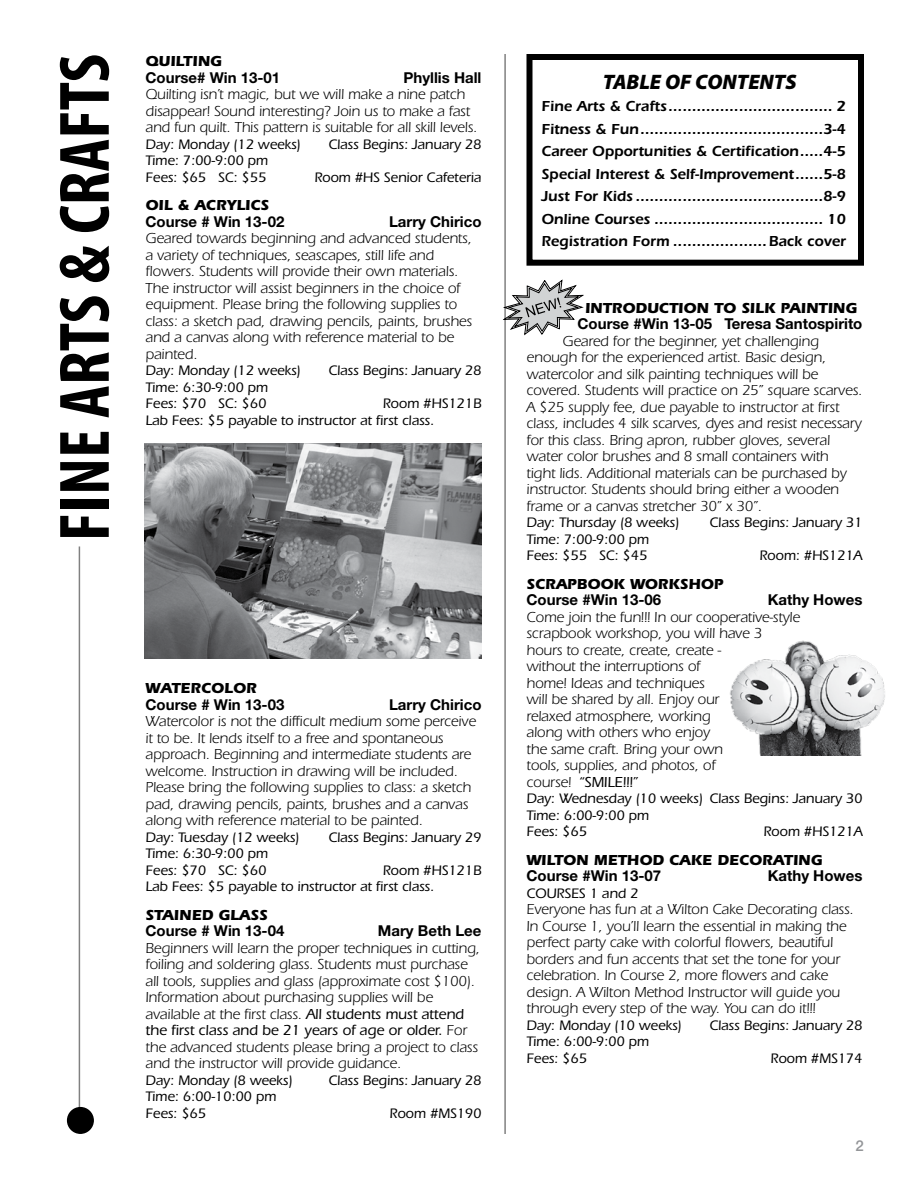
<style>
.page{position:relative;width:918px;height:1188px;background:#fff}
.page>*{position:absolute;margin:0;border:0;box-sizing:border-box;transform-origin:0 0}
.t1{font:700 condensed 72px "Myriad Pro";color:#000}
.t2{font:italic 900 21px "Myriad Pro";color:#000}
.t3{font:15px/16.5px "Itc Eras";letter-spacing:-.01em;color:#000}
.t4{font:600 15px/22.5px "Itc Eras";letter-spacing:-.005em;color:#000;text-align:justify}
.t5{font:700 15px "Helvetica Neue";color:#000}
.t6{font:700 15px "Itc Eras";color:#000}
.t7{font:500 15px "Helvetica Neue";color:#939598}
.t8{font:500 14.25px/16.5px "Itc Eras";letter-spacing:-.01em;color:#000}
.s1{font-weight:500}
</style>
<div class="page">
<div style="left:526px;top:54px;width:338px;height:212px;border:6px solid #000"></div>
<hr style="left:504px;top:54px;width:2px;height:1080px;background:#000">
<hr style="left:79px;top:546px;width:1px;height:563px;background:#000">
<div style="left:68px;top:1108px;width:25px;height:25px;background:#000;border-radius:50%"></div>
<div style="left:67px;top:1107px;width:27px;height:27px;border:2px solid #000;border-radius:50%"></div>
<svg style="left:503px;top:279px;width:81px;height:57px"></svg>
<img style="left:730px;top:640px;width:155px;height:116px">
<img style="left:144px;top:444px;width:338px;height:214px">
<h1 class="t1" style="left:45px;top:541px;width:489px;rotate:-90deg">FINE ARTS &amp; CRAFTS</h1>
<p class="t6" style="left:146px;top:53px;width:78px">QUILTING</p>
<p class="t5" style="left:146px;top:68px;width:136px">Course# Win 13-01</p>
<p class="t5" style="left:404px;top:68px;width:79px">Phyllis Hall</p>
<p class="t3" style="left:146px;top:86px;width:333px">Quilting isn’t magic, but we will make a nine patch disappear! Sound interesting? Join us to make a fast and fun quilt. This pattern is suitable for all skill levels.</p>
<p class="t8" style="left:146px;top:136px;width:157px">Day: Monday (12 weeks)</p>
<p class="t8" style="left:328px;top:136px;width:155px">Class Begins: January 28</p>
<p class="t8" style="left:146px;top:153px;width:124px">Time: 7:00-9:00 pm<br>Fees: $65 SC: $55</p>
<p class="t8" style="left:314px;top:169px;width:169px">Room #HS Senior Cafeteria</p>
<p class="t6" style="left:146px;top:197px;width:125px">OIL &amp; ACRYLICS</p>
<p class="t5" style="left:146px;top:212px;width:140px">Course # Win 13-02</p>
<p class="t5" style="left:389px;top:212px;width:94px">Larry Chirico</p>
<p class="t3" style="left:146px;top:230px;width:328px">Geared towards beginning and advanced students, a variety of techniques, seascapes, still life and flowers. Students will provide their own materials.<br>The instructor will assist beginners in the choice of equipment. Please bring the following supplies to class: a sketch pad, drawing pencils, paints, brushes and a canvas along with reference material to be painted.</p>
<p class="t8" style="left:146px;top:363px;width:157px">Day: Monday (12 weeks)</p>
<p class="t8" style="left:328px;top:363px;width:155px">Class Begins: January 28</p>
<p class="t8" style="left:146px;top:379px;width:124px">Time: 6:30-9:00 pm<br>Fees: $70 SC: $60</p>
<p class="t8" style="left:146px;top:396px;width:338px;text-indent:237px">Room #HS121B<br>Lab Fees: $5 payable to instructor at first class.</p>
<p class="t6" style="left:146px;top:680px;width:113px">WATERCOLOR</p>
<p class="t5" style="left:146px;top:695px;width:140px">Course # Win 13-03</p>
<p class="t5" style="left:389px;top:695px;width:94px">Larry Chirico</p>
<p class="t3" style="left:146px;top:713px;width:332px">Watercolor is not the difficult medium some perceive it to be. It lends itself to a free and spontaneous approach. Beginning and intermediate students are welcome. Instruction in drawing will be included.<br>Please bring the following supplies to class: a sketch pad, drawing pencils, paints, brushes and a canvas along with reference material to be painted.</p>
<p class="t8" style="left:146px;top:829px;width:156px">Day: Tuesday (12 weeks)</p>
<p class="t8" style="left:328px;top:829px;width:155px">Class Begins: January 29</p>
<p class="t8" style="left:146px;top:846px;width:124px">Time: 6:30-9:00 pm<br>Fees: $70 SC: $60</p>
<p class="t8" style="left:146px;top:862px;width:338px;text-indent:237px">Room #HS121B<br>Lab Fees: $5 payable to instructor at first class.</p>
<p class="t6" style="left:146px;top:906px;width:124px">STAINED GLASS</p>
<p class="t5" style="left:146px;top:922px;width:140px">Course # Win 13-04</p>
<p class="t5" style="left:378px;top:922px;width:105px">Mary Beth Lee</p>
<p class="t3" style="left:146px;top:940px;width:336px">Beginners will learn the proper techniques in cutting, foiling and soldering glass. Students must purchase all tools, supplies and glass (approximate cost $100).<br>Information about purchasing supplies will be available at the first class. <span class="s1">All students must attend the first class and be 21 years of age or older.</span> For the advanced students please bring a project to class and the instructor will provide guidance.</p>
<p class="t8" style="left:146px;top:1072px;width:149px">Day: Monday (8 weeks)</p>
<p class="t8" style="left:328px;top:1072px;width:155px">Class Begins: January 28</p>
<p class="t8" style="left:146px;top:1089px;width:132px">Time: 6:00-10:00 pm<br>Fees: $65</p>
<p class="t8" style="left:390px;top:1105px;width:93px">Room #MS190</p>
<h2 class="t2" style="left:603px;top:70px;width:195px">TABLE OF CONTENTS</h2>
<p class="t4" style="left:541px;top:95px;width:306px">Fine Arts &amp; Crafts................................... 2<br>Fitness &amp; Fun.......................................3-4<br>Career Opportunities &amp; Certification.....4-5<br>Special Interest &amp; Self-Improvement......5-8<br>Just For Kids ........................................8-9<br>Online Courses .................................... 10<br>Registration Form ....................Back cover</p>
<p class="t6" style="left:585px;top:299px;width:274px">INTRODUCTION TO SILK PAINTING</p>
<p class="t5" style="left:578px;top:315px;width:286px">Course #Win 13-05 Teresa Santospirito</p>
<p class="t3" style="left:526px;top:333px;width:337px;text-indent:36px">Geared for the beginner, yet challenging enough for the experienced artist. Basic design, watercolor and silk painting techniques will be covered. Students will practice on 25” square scarves.<br>A $25 supply fee, due payable to instructor at first class, includes 4 silk scarves, dyes and resist necessary for this class. Bring apron, rubber gloves, several water color brushes and 8 small containers with<br>tight lids. Additional materials can be purchased by instructor. Students should bring either a wooden frame or a canvas stretcher 30” x 30”.</p>
<p class="t8" style="left:526px;top:515px;width:154px">Day: Thursday (8 weeks)</p>
<p class="t8" style="left:709px;top:515px;width:155px">Class Begins: January 31</p>
<p class="t8" style="left:526px;top:531px;width:124px">Time: 7:00-9:00 pm<br>Fees: $55 SC: $45</p>
<p class="t8" style="left:759px;top:548px;width:105px">Room: #HS121A</p>
<p class="t6" style="left:526px;top:575px;width:198px">SCRAPBOOK WORKSHOP</p>
<p class="t5" style="left:526px;top:591px;width:136px">Course #Win 13-06</p>
<p class="t5" style="left:768px;top:591px;width:96px">Kathy Howes</p>
<p class="t3" style="left:526px;top:609px;width:275px">Come join the fun!!! In our cooperative-style scrapbook workshop, you will have 3 hours to create, create, create -<br>without the interruptions of<br>home! Ideas and techniques<br>will be shared by all. Enjoy our<br>relaxed atmosphere, working<br>along with others who enjoy<br>the same craft. Bring your own<br>tools, supplies, and photos, of<br>course! <span class="s1">“SMILE!!!”</span></p>
<p class="t8" style="left:526px;top:791px;width:338px">Day: Wednesday (10 weeks) Class Begins: January 30<br>Time: 6:00-9:00 pm<br>Fees: $65</p>
<p class="t8" style="left:763px;top:824px;width:101px">Room #HS121A</p>
<p class="t6" style="left:526px;top:851px;width:297px">WILTON METHOD CAKE DECORATING</p>
<p class="t5" style="left:526px;top:867px;width:136px">Course #Win 13-07</p>
<p class="t5" style="left:768px;top:867px;width:96px">Kathy Howes</p>
<p class="t8" style="left:526px;top:885px;width:114px">COURSES 1 and 2</p>
<p class="t3" style="left:526px;top:901px;width:329px">Everyone has fun at a Wilton Cake Decorating class.<br>In Course 1, you’ll learn the essential in making the perfect party cake with colorful flowers, beautiful borders and fun accents that set the tone for your celebration. In Course 2, more flowers and cake design. A Wilton Method Instructor will guide you through every step of the way. You can do it!!!</p>
<p class="t8" style="left:526px;top:1017px;width:157px">Day: Monday (10 weeks)</p>
<p class="t8" style="left:709px;top:1017px;width:155px">Class Begins: January 28</p>
<p class="t8" style="left:526px;top:1034px;width:124px">Time: 6:00-9:00 pm<br>Fees: $65</p>
<p class="t8" style="left:771px;top:1050px;width:93px">Room #MS174</p>
<p class="t7" style="left:856px;top:1137px;width:10px">2</p>
</div>
